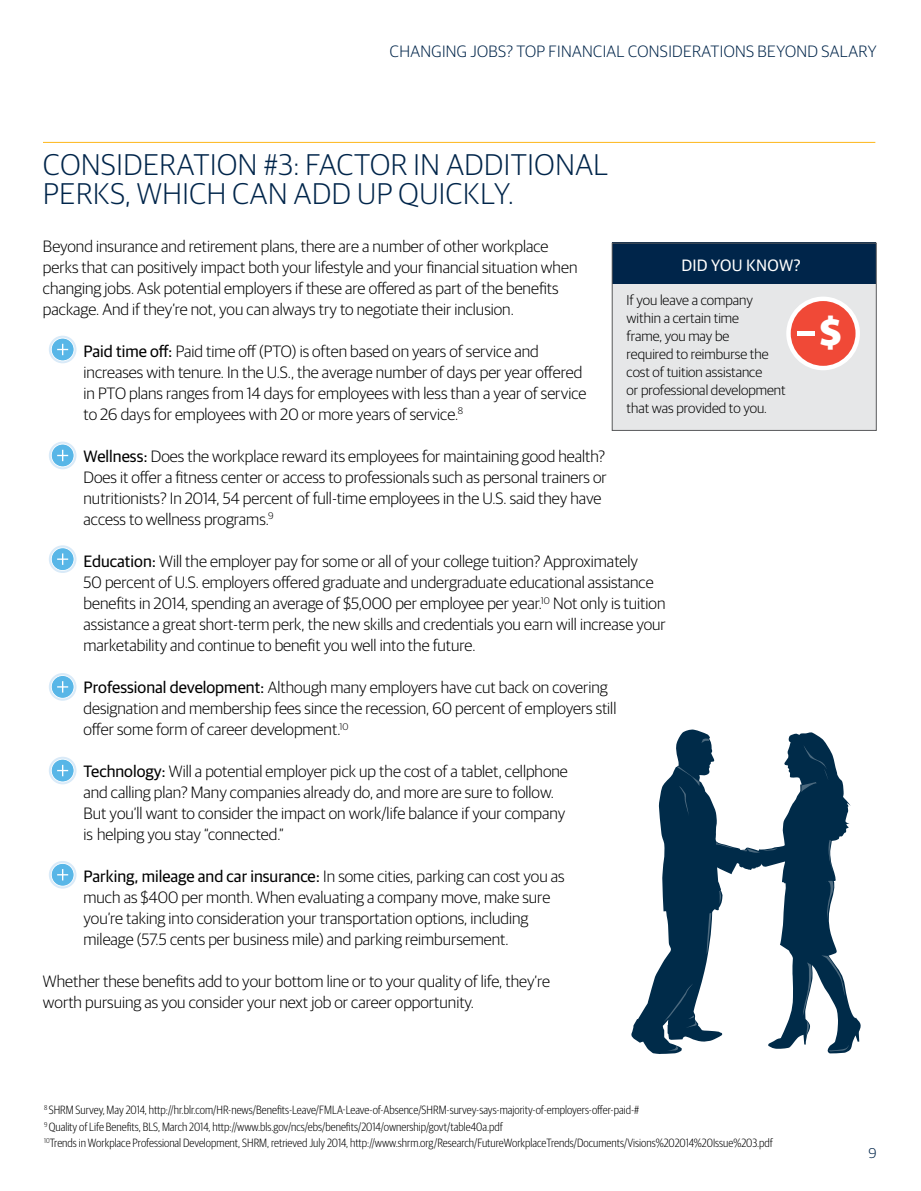
<style>
.page{position:relative;width:921px;height:1191px;background:#fff}
.page>*{position:absolute;margin:0;border:0;box-sizing:border-box;transform-origin:0 0}
.t1{font:900 41.85px "Myriad Pro";color:#fff}
.t2{font:300 30px/28.5px "Guardian Sans";letter-spacing:.02em;color:#00254a}
.t3{font:300 16.5px/21px "Guardian Sans";color:#000}
.t4{font:300 16.5px "Guardian Sans";letter-spacing:.02em;color:#00254a}
.t5{font:16.5px "Guardian Sans";letter-spacing:.02em;color:#fff}
.t6{font:300 14.25px/18px "Guardian Sans";color:#000}
.t7{font:300 14.25px "Guardian Sans";color:#00254a}
.t8{font:300 12px/16.5px "Guardian Sans Cond";color:#000}
.s1{font-weight:400}
</style>
<div class="page">
<hr style="left:43px;top:142px;width:832px;height:1px;background:#fdb71a">
<div style="left:49px;top:860px;width:27px;height:28px;background:#d9eaf8;border-radius:50%"></div>
<svg style="left:51px;top:862px;width:23px;height:24px"></svg>
<svg style="left:49px;top:756px;width:27px;height:28px"></svg>
<svg style="left:51px;top:758px;width:23px;height:24px"></svg>
<svg style="left:49px;top:673px;width:27px;height:27px"></svg>
<svg style="left:51px;top:675px;width:23px;height:23px"></svg>
<div style="left:49px;top:545px;width:27px;height:28px;background:#d9eaf8;border-radius:50%"></div>
<svg style="left:51px;top:547px;width:23px;height:24px"></svg>
<div style="left:49px;top:441px;width:27px;height:28px;background:#d9eaf8;border-radius:50%"></div>
<svg style="left:51px;top:443px;width:23px;height:24px"></svg>
<div style="left:49px;top:335px;width:27px;height:28px;background:#d9eaf8;border-radius:50%"></div>
<svg style="left:51px;top:337px;width:23px;height:24px"></svg>
<svg style="left:631px;top:729px;width:229px;height:324px"></svg>
<svg style="left:701px;top:738px;width:8px;height:4px"></svg>
<svg style="left:828px;top:1044px;width:20px;height:7px"></svg>
<svg style="left:802px;top:961px;width:9px;height:78px"></svg>
<svg style="left:821px;top:955px;width:23px;height:40px"></svg>
<svg style="left:825px;top:880px;width:8px;height:39px"></svg>
<svg style="left:828px;top:839px;width:4px;height:33px"></svg>
<svg style="left:665px;top:1045px;width:12px;height:5px"></svg>
<svg style="left:662px;top:983px;width:34px;height:44px"></svg>
<svg style="left:706px;top:912px;width:5px;height:41px"></svg>
<svg style="left:718px;top:890px;width:2px;height:13px"></svg>
<svg style="left:716px;top:841px;width:61px;height:11px"></svg>
<svg style="left:801px;top:745px;width:27px;height:47px"></svg>
<svg style="left:677px;top:766px;width:22px;height:50px"></svg>
<div style="left:612px;top:243px;width:263px;height:187px;background:#e6e7e8"></div>
<div style="left:611px;top:243px;width:264px;height:41px;background:#00254a"></div>
<div style="left:611px;top:243px;width:265px;height:187px;border:1px solid #58595b"></div>
<div style="left:786px;top:296px;width:73px;height:74px;background:#fff;border-radius:50%"></div>
<div style="left:790px;top:301px;width:65px;height:65px;background:#f04937;border-radius:50%"></div>
<div style="left:797px;top:331px;width:17px;height:5px;background:#fff"></div>
<p class="t4" style="left:390px;top:40px;width:488px">CHANGING JOBS? TOP FINANCIAL CONSIDERATIONS BEYOND SALARY</p>
<h2 class="t2" style="left:43px;top:148px;width:566px">CONSIDERATION #3: FACTOR IN ADDITIONAL<br>PERKS, WHICH CAN ADD UP QUICKLY.</h2>
<p class="t3" style="left:43px;top:234px;width:535px">Beyond insurance and retirement plans, there are a number of other workplace perks that can positively impact both your lifestyle and your financial situation when changing jobs. Ask potential employers if these are offered as part of the benefits package. And if they’re not, you can always try to negotiate their inclusion.</p>
<p class="t3" style="left:83px;top:339px;width:504px"><span class="s1">Paid time off:</span> Paid time off (PTO) is often based on years of service and increases with tenure. In the U.S., the average number of days per year offered in PTO plans ranges from 14 days for employees with less than a year of service to 26 days for employees with 20 or more years of service.<sup>8</sup></p>
<p class="t3" style="left:83px;top:444px;width:524px"><span class="s1">Wellness:</span> Does the workplace reward its employees for maintaining good health?<br>Does it offer a fitness center or access to professionals such as personal trainers or nutritionists? In 2014, 54 percent of full-time employees in the U.S. said they have access to wellness programs.<sup>9</sup></p>
<p class="t3" style="left:83px;top:549px;width:583px"><span class="s1">Education:</span> Will the employer pay for some or all of your college tuition? Approximately<br>50 percent of U.S. employers offered graduate and undergraduate educational assistance benefits in 2014, spending an average of $5,000 per employee per year.<sup>10</sup> Not only is tuition assistance a great short-term perk, the new skills and credentials you earn will increase your marketability and continue to benefit you well into the future.</p>
<p class="t3" style="left:83px;top:675px;width:534px"><span class="s1">Professional development:</span> Although many employers have cut back on covering designation and membership fees since the recession, 60 percent of employers still offer some form of career development.<sup>10</sup></p>
<p class="t3" style="left:83px;top:759px;width:485px"><span class="s1">Technology:</span> Will a potential employer pick up the cost of a tablet, cellphone and calling plan? Many companies already do, and more are sure to follow.<br>But you’ll want to consider the impact on work/life balance if your company is helping you stay “connected.”</p>
<p class="t3" style="left:83px;top:864px;width:482px"><span class="s1">Parking, mileage and car insurance:</span> In some cities, parking can cost you as much as $400 per month. When evaluating a company move, make sure you’re taking into consideration your transportation options, including mileage (57.5 cents per business mile) and parking reimbursement.</p>
<p class="t3" style="left:43px;top:969px;width:508px">Whether these benefits add to your bottom line or to your quality of life, they’re worth pursuing as you consider your next job or career opportunity.</p>
<p class="t5" style="left:681px;top:253px;width:121px">DID YOU KNOW?</p>
<p class="t6" style="left:626px;top:290px;width:161px">If you leave a company within a certain time<br>frame, you may be<br>required to reimburse the cost of tuition assistance<br>or professional development that was provided to you.</p>
<h1 class="t1" style="left:818px;top:308px;width:26px">$</h1>
<p class="t8" style="left:44px;top:1100px;width:729px"><sup>8</sup> SHRM Survey, May 2014, http://hr.blr.com/HR-news/Benefits-Leave/FMLA-Leave-of-Absence/SHRM-survey-says-majority-of-employers-offer-paid-#<br><sup>9</sup> Quality of Life Benefits, BLS, March 2014, http://www.bls.gov/ncs/ebs/benefits/2014/ownership/govt/table40a.pdf<br><sup>10</sup>Trends in Workplace Professional Development, SHRM, retrieved July 2014, http://www.shrm.org/Research/FutureWorkplaceTrends/Documents/Visions%202014%20Issue%203.pdf</p>
<p class="t7" style="left:868px;top:1142px;width:10px">9</p>
</div>
